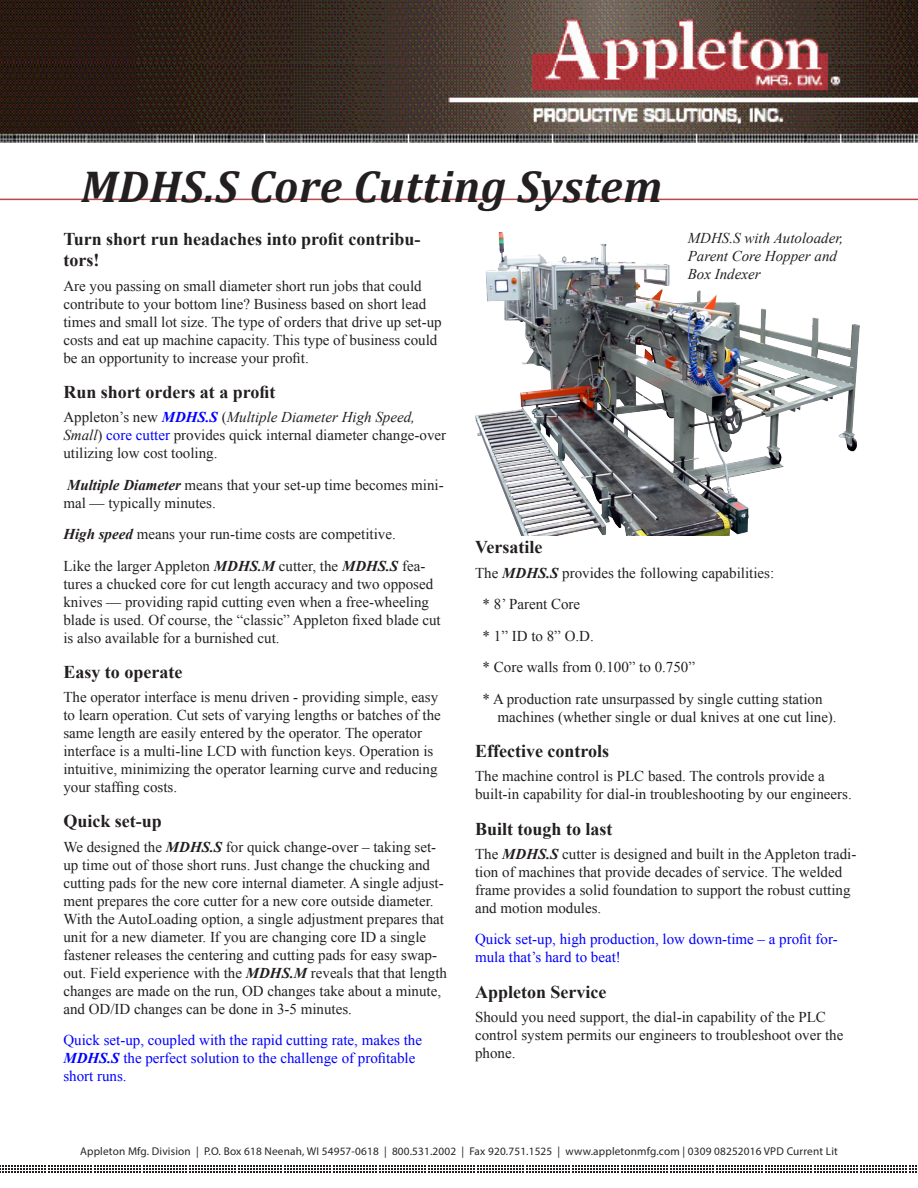
<style>
.page{position:relative;width:918px;height:1188px;background:#fff}
.page>*{position:absolute;margin:0;border:0;box-sizing:border-box;transform-origin:0 0}
.headline{font:italic 700 45px "Cambria";letter-spacing:.015em;color:#231f20}
.Paragraph_Heading{font:700 18px/21.6px "Times New Roman";color:#231f20}
.Body_text{font:15px/18px "Times New Roman";color:#231f20}
.Body_text-2{font:15px/18px "Times New Roman";color:#00f}
.Picture_Text{font:italic 15px/18px "Times New Roman";color:#231f20}
.t1{font:11.25px "Myriad Pro";letter-spacing:.015em;color:#272324}
.s1{font-weight:700;font-style:italic;color:#00f}
.s2{font-style:italic}
.s3{color:#00f}
.s4{font-weight:700;font-style:italic}
</style>
<div class="page">
<img style="left:0;top:0;width:918px;height:143px">
<svg style="left:0;top:1166px;width:917px;height:6px"></svg>
<hr style="left:0;top:199px;width:918px;height:1px;background:#bc4748">
<img style="left:475px;top:232px;width:385px;height:304px">
<p class="headline" style="left:81px;top:154px;width:583px">MDHS.S Core Cutting System</p>
<p class="Paragraph_Heading" style="left:63px;top:227px;width:359px">Turn short run headaches into profit contribu&shy;tors!</p>
<p class="Body_text" style="left:63px;top:276px;width:380px">Are you passing on small diameter short run jobs that could contribute to your bottom line? Business based on short lead times and small lot size. The type of orders that drive up set-up costs and eat up machine capacity. This type of business could be an opportunity to increase your profit.</p>
<p class="Paragraph_Heading" style="left:63px;top:380px;width:214px">Run short orders at a profit</p>
<p class="Body_text" style="left:63px;top:408px;width:384px">Appleton’s new <span class="s1">MDHS.S</span> (<span class="s2">Multiple Diameter High Speed,<br>Small</span>) <span class="s3">core cutter</span> provides quick internal diameter change-over utilizing low cost tooling.</p>
<p class="Body_text" style="left:63px;top:475px;width:382px"><span class="s4">Multiple Diameter</span> means that your set-up time becomes mini&shy;mal — typically minutes.</p>
<p class="Body_text" style="left:63px;top:525px;width:334px"><span class="s4">High speed</span> means your run-time costs are competitive.</p>
<p class="Body_text" style="left:63px;top:556px;width:379px">Like the larger Appleton <span class="s4">MDHS.M</span> cutter, the <span class="s4">MDHS.S</span> fea&shy;tures a chucked core for cut length accuracy and two opposed knives — providing rapid cutting even when a free-wheeling blade is used. Of course, the “classic” Appleton fixed blade cut is also available for a burnished cut.</p>
<p class="Paragraph_Heading" style="left:63px;top:660px;width:120px">Easy to operate</p>
<p class="Body_text" style="left:63px;top:688px;width:379px">The operator interface is menu driven - providing simple, easy to learn operation. Cut sets of varying lengths or batches of the same length are easily entered by the operator. The operator interface is a multi-line LCD with function keys. Operation is intuitive, minimizing the operator learning curve and reducing your staffing costs.</p>
<p class="Paragraph_Heading" style="left:63px;top:810px;width:100px">Quick set-up</p>
<p class="Body_text" style="left:63px;top:838px;width:385px">We designed the <span class="s4">MDHS.S</span> for quick change-over – taking set&shy;up time out of those short runs. Just change the chucking and cutting pads for the new core internal diameter. A single adjust&shy;ment prepares the core cutter for a new core outside diameter.<br>With the AutoLoading option, a single adjustment prepares that unit for a new diameter. If you are changing core ID a single fastener releases the centering and cutting pads for easy swap&shy;out. Field experience with the <span class="s4">MDHS.M</span> reveals that that length changes are made on the run, OD changes take about a minute, and OD/ID changes can be done in 3-5 minutes.</p>
<p class="Body_text-2" style="left:63px;top:1031px;width:360px">Quick set-up, coupled with the rapid cutting rate, makes the<br><span class="s4">MDHS.S</span> the perfect solution to the challenge of profitable short runs.</p>
<p class="Picture_Text" style="left:688px;top:228px;width:157px">MDHS.S with Autoloader,<br>Parent Core Hopper and<br>Box Indexer</p>
<p class="Paragraph_Heading" style="left:475px;top:536px;width:69px">Versatile</p>
<p class="Body_text" style="left:475px;top:564px;width:301px">The <span class="s4">MDHS.S</span> provides the following capabilities:</p>
<p class="Body_text" style="left:483px;top:595px;width:99px">* 8’ Parent Core</p>
<p class="Body_text" style="left:483px;top:627px;width:113px">* 1” ID to 8” O.D.</p>
<p class="Body_text" style="left:483px;top:658px;width:214px">* Core walls from 0.100” to 0.750”</p>
<p class="Body_text" style="left:498px;top:690px;width:341px;text-indent:-15px">* A production rate unsurpassed by single cutting station machines (whether single or dual knives at one cut line).</p>
<p class="Paragraph_Heading" style="left:475px;top:740px;width:136px">Effective controls</p>
<p class="Body_text" style="left:475px;top:767px;width:378px">The machine control is PLC based. The controls provide a built-in capability for dial-in troubleshooting by our engineers.</p>
<p class="Paragraph_Heading" style="left:475px;top:817px;width:139px">Built tough to last</p>
<p class="Body_text" style="left:475px;top:845px;width:383px">The <span class="s4">MDHS.S</span> cutter is designed and built in the Appleton tradi&shy;tion of machines that provide decades of service. The welded frame provides a solid foundation to support the robust cutting and motion modules.</p>
<p class="Body_text-2" style="left:475px;top:930px;width:364px">Quick set-up, high production, low down-time – a profit for&shy;mula that’s hard to beat!</p>
<p class="Paragraph_Heading" style="left:475px;top:980px;width:133px">Appleton Service</p>
<p class="Body_text" style="left:475px;top:1008px;width:370px">Should you need support, the dial-in capability of the PLC control system permits our engineers to troubleshoot over the phone.</p>
<p class="t1" style="left:80px;top:1144px;width:759px">Appleton Mfg. Division | P.O. Box 618 Neenah, WI 54957-0618 | 800.531.2002 | Fax 920.751.1525 | www.appletonmfg.com | 0309 08252016 VPD Current Lit</p>
</div>
